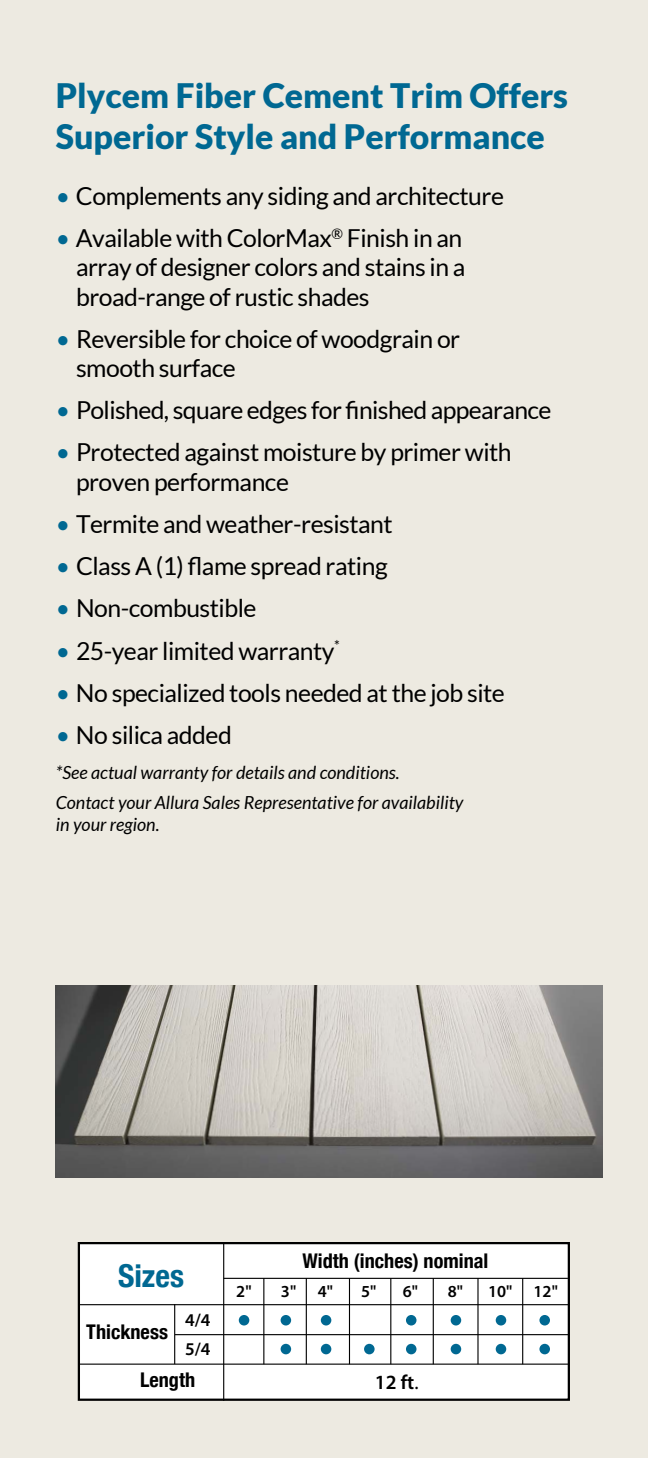
<style>
.page{position:relative;width:648px;height:1458px;background:#edeae1}
.page>*{position:absolute;margin:0;border:0;box-sizing:border-box;transform-origin:0 0}
.t1{font:900 33.75px/40.5px "Lato";color:#006892}
.t2{font:700 condensed 31.5px "Helvetica Neue";color:#006892}
.t3{font:24.75px/29.2px "Lato";letter-spacing:-.02em;color:#000}
.t4{font:700 condensed 20.25px "Helvetica Neue";color:#000}
.t5{font:600 20.25px "Myriad Pro";color:#000}
.t6{font:italic 18px/30.6px "Lato";color:#000}
.t7{font:600 18px "Myriad Pro";color:#000}
.t8{font:600 16.88px "Myriad Pro";color:#000}
.s1{color:#006892}
.s2{font-weight:400}
</style>
<div class="page">
<img style="left:56px;top:986px;width:547px;height:191px">
<div style="left:79px;top:1243px;width:490px;height:157px;background:#fff"></div>
<div style="left:78px;top:1242px;width:492px;height:159px;border:2px solid #000"></div>
<hr style="left:223px;top:1243px;width:1px;height:158px;background:#000">
<hr style="left:78px;top:1304px;width:490px;height:1px;background:#000">
<hr style="left:174px;top:1304px;width:1px;height:60px;background:#000">
<hr style="left:224px;top:1278px;width:344px;height:1px;background:#000">
<hr style="left:78px;top:1364px;width:490px;height:1px;background:#000">
<hr style="left:175px;top:1334px;width:393px;height:1px;background:#000">
<hr style="left:263px;top:1278px;width:1px;height:86px;background:#000">
<hr style="left:306px;top:1278px;width:1px;height:86px;background:#000">
<hr style="left:349px;top:1278px;width:1px;height:86px;background:#000">
<hr style="left:390px;top:1278px;width:1px;height:86px;background:#000">
<hr style="left:433px;top:1278px;width:1px;height:86px;background:#000">
<hr style="left:477px;top:1278px;width:2px;height:86px;background:#000">
<hr style="left:522px;top:1278px;width:1px;height:86px;background:#000">
<div style="left:239px;top:1315px;width:10px;height:11px;background:#006892;border-radius:50%"></div>
<div style="left:281px;top:1315px;width:10px;height:11px;background:#006892;border-radius:50%"></div>
<div style="left:281px;top:1344px;width:10px;height:10px;background:#006892;border-radius:50%"></div>
<div style="left:321px;top:1315px;width:10px;height:11px;background:#006892;border-radius:50%"></div>
<div style="left:321px;top:1344px;width:10px;height:10px;background:#006892;border-radius:50%"></div>
<div style="left:364px;top:1344px;width:11px;height:10px;background:#006892;border-radius:50%"></div>
<div style="left:406px;top:1315px;width:11px;height:11px;background:#006892;border-radius:50%"></div>
<div style="left:406px;top:1344px;width:11px;height:10px;background:#006892;border-radius:50%"></div>
<div style="left:451px;top:1315px;width:10px;height:11px;background:#006892;border-radius:50%"></div>
<div style="left:451px;top:1344px;width:10px;height:10px;background:#006892;border-radius:50%"></div>
<div style="left:496px;top:1315px;width:10px;height:11px;background:#006892;border-radius:50%"></div>
<div style="left:496px;top:1344px;width:10px;height:10px;background:#006892;border-radius:50%"></div>
<div style="left:539px;top:1315px;width:11px;height:11px;background:#006892;border-radius:50%"></div>
<div style="left:539px;top:1344px;width:11px;height:10px;background:#006892;border-radius:50%"></div>
<h1 class="t1" style="left:56px;top:75px;width:514px">Plycem Fiber Cement Trim Offers<br>Superior Style and Performance</h1>
<p class="t3" style="left:56px;top:181px;width:450px"><span class="s1">•</span> Complements any siding and architecture</p>
<p class="t3" style="left:76px;top:223px;width:391px;text-indent:-20px"><span class="s1">•</span> Available with ColorMax<sup>®</sup> Finish in an array of designer colors and stains in a broad-range of rustic shades</p>
<p class="t3" style="left:76px;top:324px;width:386px;text-indent:-20px"><span class="s1">•</span> Reversible for choice of woodgrain or smooth surface</p>
<p class="t3" style="left:56px;top:396px;width:497px"><span class="s1">•</span> Polished, square edges for finished appearance</p>
<p class="t3" style="left:76px;top:438px;width:437px;text-indent:-20px"><span class="s1">•</span> Protected against moisture by primer with proven performance</p>
<p class="t3" style="left:56px;top:509px;width:339px"><span class="s1">•</span> Termite and weather-resistant</p>
<p class="t3" style="left:56px;top:551px;width:333px"><span class="s1">•</span> Class A (1) flame spread rating</p>
<p class="t3" style="left:56px;top:594px;width:202px"><span class="s1">•</span> Non-combustible</p>
<p class="t3" style="left:56px;top:636px;width:286px"><span class="s1">•</span> 25-year limited warranty<sup>*</sup></p>
<p class="t3" style="left:56px;top:678px;width:451px"><span class="s1">•</span> No specialized tools needed at the job site</p>
<p class="t3" style="left:56px;top:720px;width:178px"><span class="s1">•</span> No silica added</p>
<p class="t6" style="left:56px;top:757px;width:409px">*See actual warranty for details and conditions.<br>Contact your Allura Sales Representative for availability</p>
<p class="t6" style="left:56px;top:809px;width:105px">in your region.</p>
<p class="t2" style="left:118px;top:1256px;width:67px">Sizes</p>
<p class="t4" style="left:86px;top:1320px;width:83px">Thickness</p>
<p class="t7" style="left:185px;top:1310px;width:27px">4/4</p>
<p class="t7" style="left:185px;top:1339px;width:27px">5/4</p>
<p class="t4" style="left:140px;top:1368px;width:57px">Length</p>
<p class="t4" style="left:303px;top:1249px;width:187px">Width (inches) nominal</p>
<p class="t8" style="left:236px;top:1282px;width:17px">2"</p>
<p class="t8" style="left:281px;top:1282px;width:17px">3"</p>
<p class="t8" style="left:318px;top:1282px;width:17px">4"</p>
<p class="t8" style="left:361px;top:1282px;width:17px">5"</p>
<p class="t8" style="left:403px;top:1282px;width:17px">6"</p>
<p class="t8" style="left:448px;top:1282px;width:17px">8"</p>
<p class="t8" style="left:488px;top:1282px;width:26px">10"</p>
<p class="t8" style="left:534px;top:1282px;width:26px">12"</p>
<p class="t5" style="left:375px;top:1371px;width:45px">12 ft<span class="s2">.</span></p>
</div>
